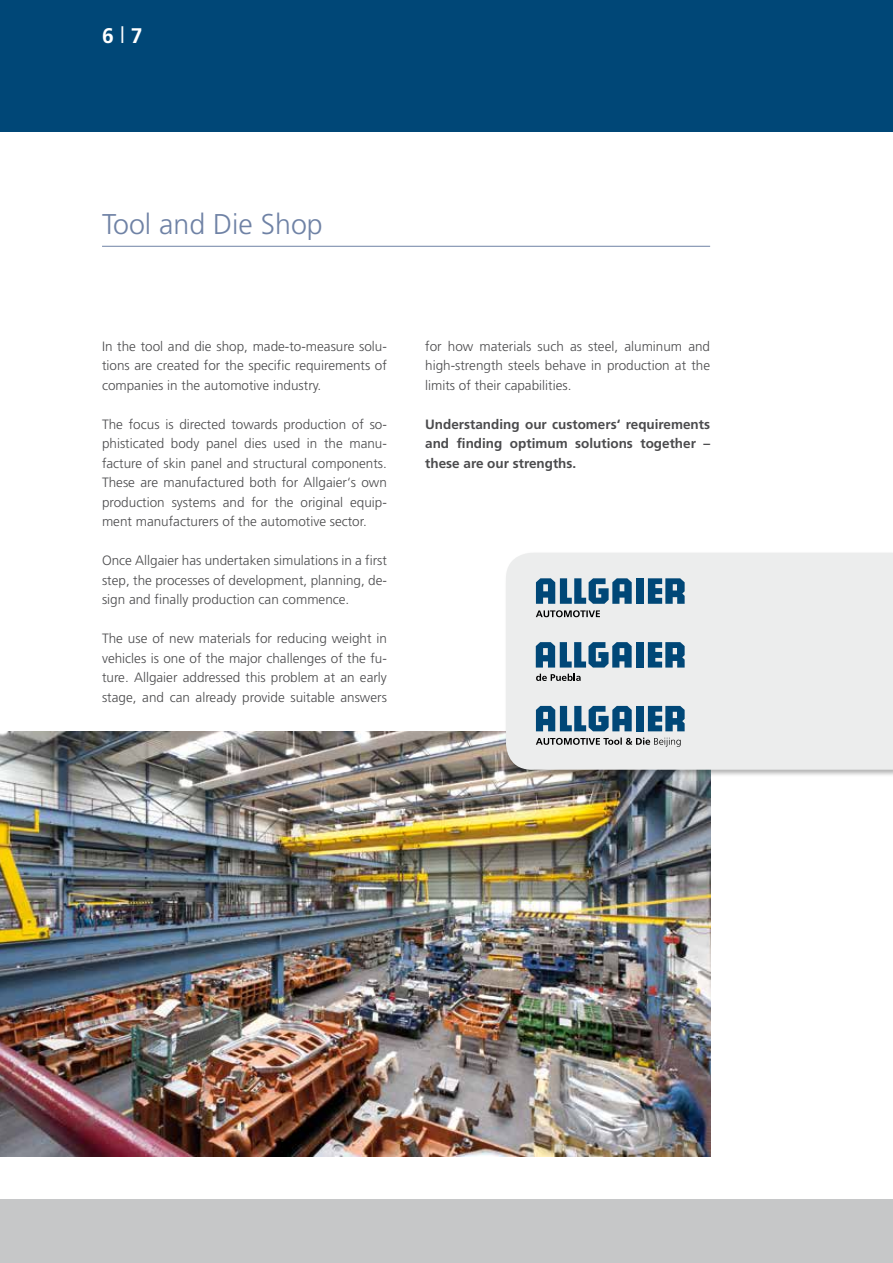
<style>
.page{position:relative;width:893px;height:1263px;background:#fff}
.page>*{position:absolute;margin:0;border:0;box-sizing:border-box;transform-origin:0 0}
.t1{font:300 28.5px "Frutiger";color:#6f82a5}
.t2{font:700 21.15px "Frutiger";color:#fff}
.t3{font:300 13.5px/19.5px "Frutiger";color:#4b4b4d;text-align:justify}
.t4{font:700 13.5px/19.5px "Frutiger";color:#4b4b4d;text-align:justify}
.s1{font-weight:300;font-size:24px}
</style>
<div class="page">
<div style="left:0;top:0;width:893px;height:132px;background:#004777"></div>
<div style="left:0;top:1199px;width:893px;height:64px;background:#c6c7c8"></div>
<img style="left:0;top:731px;width:710px;height:425px">
<hr style="left:102px;top:246px;width:608px;height:1px;background:#6f82a5">
<div style="left:504px;top:551px;width:389px;height:226px;background:#000;opacity:.3"></div>
<div style="left:506px;top:553px;width:387px;height:217px;background:#eceded"></div>
<div style="left:636px;top:706px;width:8px;height:25px;background:#004777"></div>
<svg style="left:536px;top:706px;width:96px;height:25px;background:#4e7e9e"></svg>
<svg style="left:648px;top:706px;width:37px;height:25px"></svg>
<svg style="left:536px;top:737px;width:145px;height:10px"></svg>
<div style="left:636px;top:642px;width:8px;height:25px;background:#004777"></div>
<svg style="left:536px;top:642px;width:96px;height:25px;background:#507f9e"></svg>
<svg style="left:648px;top:642px;width:37px;height:25px"></svg>
<svg style="left:536px;top:674px;width:45px;height:7px"></svg>
<div style="left:636px;top:578px;width:8px;height:26px;background:#004777"></div>
<svg style="left:536px;top:578px;width:96px;height:26px;background:#5280a0"></svg>
<svg style="left:648px;top:578px;width:37px;height:26px"></svg>
<svg style="left:536px;top:610px;width:64px;height:7px"></svg>
<h2 class="t2" style="left:102px;top:24px;width:42px">6<span class="s1">I</span>7</h2>
<h1 class="t1" style="left:102px;top:208px;width:222px">Tool and Die Shop</h1>
<p class="t3" style="left:102px;top:337px;width:286px">In the tool and die shop, made-to-measure solu&shy;tions are created for the specific requirements of companies in the automotive industry.</p>
<p class="t3" style="left:102px;top:415px;width:286px">The focus is directed towards production of so&shy;phisticated body panel dies used in the manu&shy;facture of skin panel and structural components.<br>These are manufactured both for Allgaier‘s own production systems and for the original equip&shy;ment manufacturers of the automotive sector.</p>
<p class="t3" style="left:102px;top:551px;width:286px">Once Allgaier has undertaken simulations in a first step, the processes of development, planning, de&shy;sign and finally production can commence.</p>
<p class="t3" style="left:102px;top:629px;width:286px">The use of new materials for reducing weight in vehicles is one of the major challenges of the fu&shy;ture. Allgaier addressed this problem at an early stage, and can already provide suitable answers</p>
<p class="t3" style="left:425px;top:336px;width:286px">for how materials such as steel, aluminum and high-strength steels behave in production at the limits of their capabilities.</p>
<p class="t4" style="left:425px;top:414px;width:286px">Understanding our customers‘ requirements and finding optimum solutions together – these are our strengths.</p>
</div>
